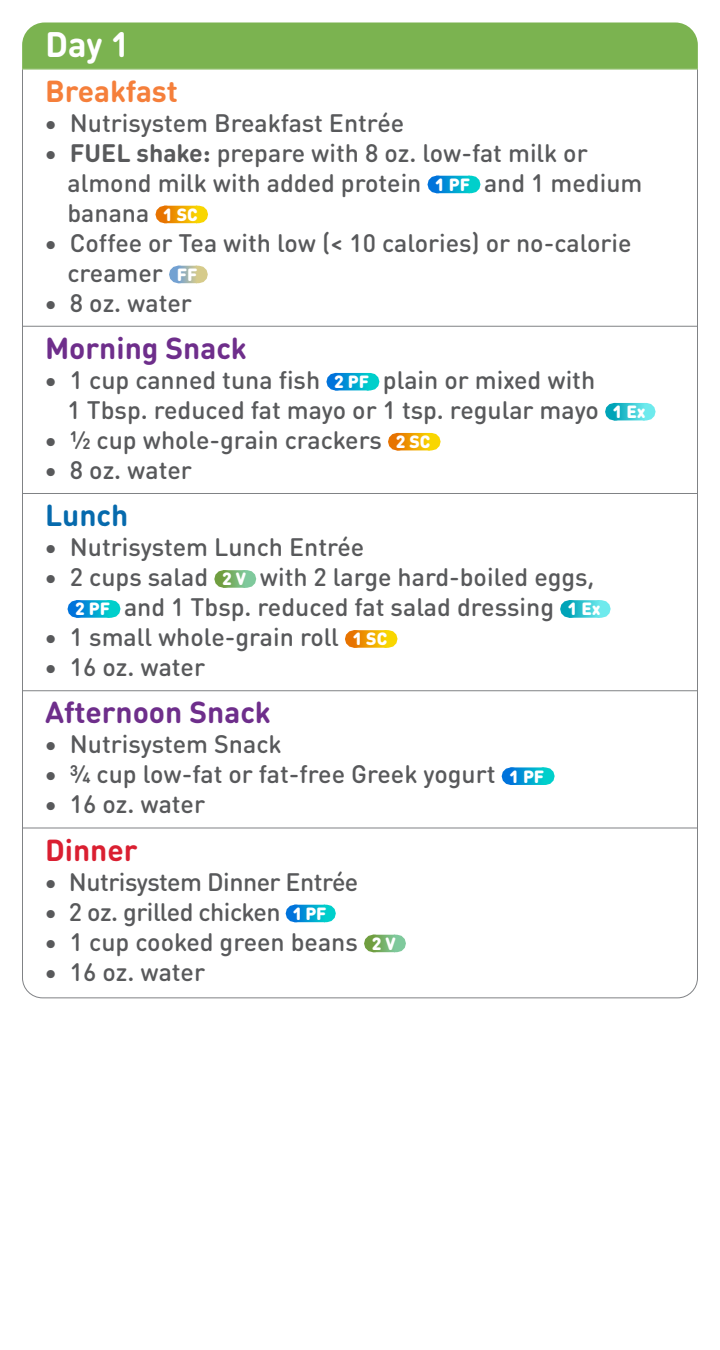
<style>
.page{position:relative;width:720px;height:1350px;background:#fff}
.page>*{position:absolute;margin:0;border:0;box-sizing:border-box;transform-origin:0 0}
.t1{font:700 35px "DIN Round OT";color:#fff}
.t2{font:700 30px "DIN Round OT";color:#6e2e8b}
.t3{font:700 30px "DIN Round OT";color:#f57f3b}
.t4{font:700 30px "DIN Round OT";color:#da1f31}
.t5{font:700 30px "DIN Round OT";color:#066aad}
.t6{font:500 25px/30px "DIN Round OT";color:#58595b}
.t7{font:500 25px "DIN Round OT";letter-spacing:-.02em;color:#58595b}
.s1{font-weight:700}
.s2{font-weight:900;font-size:17.5px;color:#fff}
</style>
<div class="page">
<div style="left:22px;top:22px;width:676px;height:47px;background:#7bb350"></div>
<hr style="left:22px;top:69px;width:1px;height:40px;background:#808285">
<hr style="left:697px;top:69px;width:1px;height:40px;background:#808285">
<hr style="left:22px;top:69px;width:676px;height:1px;background:#7bb350">
<hr style="left:22px;top:102px;width:1px;height:227px;background:#808285">
<hr style="left:697px;top:102px;width:1px;height:227px;background:#808285">
<svg style="left:437px;top:176px;width:16px;height:17px"></svg>
<svg style="left:436px;top:176px;width:1px;height:17px"></svg>
<svg style="left:453px;top:176px;width:17px;height:17px"></svg>
<svg style="left:165px;top:206px;width:16px;height:17px"></svg>
<svg style="left:164px;top:206px;width:1px;height:17px"></svg>
<svg style="left:181px;top:206px;width:17px;height:17px"></svg>
<svg style="left:179px;top:266px;width:8px;height:17px"></svg>
<svg style="left:178px;top:266px;width:1px;height:17px"></svg>
<svg style="left:187px;top:266px;width:11px;height:17px"></svg>
<hr style="left:22px;top:323px;width:1px;height:43px;background:#808285">
<hr style="left:697px;top:323px;width:1px;height:43px;background:#808285">
<hr style="left:22px;top:326px;width:676px;height:1px;background:#808285">
<hr style="left:22px;top:359px;width:1px;height:137px;background:#808285">
<hr style="left:697px;top:359px;width:1px;height:137px;background:#808285">
<svg style="left:336px;top:373px;width:16px;height:17px"></svg>
<svg style="left:335px;top:373px;width:1px;height:17px"></svg>
<svg style="left:352px;top:373px;width:17px;height:17px"></svg>
<svg style="left:615px;top:403px;width:14px;height:17px"></svg>
<svg style="left:614px;top:403px;width:1px;height:17px"></svg>
<svg style="left:629px;top:403px;width:16px;height:17px"></svg>
<svg style="left:398px;top:433px;width:15px;height:17px"></svg>
<svg style="left:397px;top:433px;width:1px;height:17px"></svg>
<svg style="left:413px;top:433px;width:17px;height:17px"></svg>
<hr style="left:22px;top:490px;width:1px;height:43px;background:#808285">
<hr style="left:697px;top:490px;width:1px;height:43px;background:#808285">
<hr style="left:22px;top:493px;width:676px;height:1px;background:#808285">
<hr style="left:22px;top:526px;width:1px;height:167px;background:#808285">
<hr style="left:697px;top:526px;width:1px;height:167px;background:#808285">
<svg style="left:224px;top:570px;width:10px;height:18px"></svg>
<svg style="left:223px;top:570px;width:1px;height:18px"></svg>
<svg style="left:234px;top:570px;width:12px;height:18px"></svg>
<svg style="left:77px;top:600px;width:16px;height:18px"></svg>
<svg style="left:76px;top:600px;width:1px;height:18px"></svg>
<svg style="left:93px;top:600px;width:17px;height:18px"></svg>
<svg style="left:570px;top:600px;width:14px;height:18px"></svg>
<svg style="left:569px;top:600px;width:1px;height:18px"></svg>
<svg style="left:584px;top:600px;width:16px;height:18px"></svg>
<svg style="left:355px;top:630px;width:15px;height:18px"></svg>
<svg style="left:354px;top:630px;width:1px;height:18px"></svg>
<svg style="left:370px;top:630px;width:17px;height:18px"></svg>
<hr style="left:22px;top:687px;width:1px;height:44px;background:#808285">
<hr style="left:697px;top:687px;width:1px;height:44px;background:#808285">
<hr style="left:22px;top:690px;width:676px;height:1px;background:#808285">
<hr style="left:22px;top:723px;width:1px;height:108px;background:#808285">
<hr style="left:697px;top:723px;width:1px;height:108px;background:#808285">
<svg style="left:511px;top:767px;width:16px;height:18px"></svg>
<svg style="left:510px;top:767px;width:1px;height:18px"></svg>
<svg style="left:527px;top:767px;width:17px;height:18px"></svg>
<hr style="left:22px;top:825px;width:1px;height:43px;background:#808285">
<hr style="left:697px;top:825px;width:1px;height:43px;background:#808285">
<hr style="left:22px;top:828px;width:676px;height:1px;background:#808285">
<hr style="left:22px;top:861px;width:1px;height:107px;background:#808285">
<hr style="left:697px;top:861px;width:1px;height:107px;background:#808285">
<svg style="left:295px;top:905px;width:14px;height:17px"></svg>
<svg style="left:294px;top:905px;width:1px;height:17px"></svg>
<svg style="left:309px;top:905px;width:17px;height:17px"></svg>
<svg style="left:22px;top:935px;width:676px;height:63px"></svg>
<h1 class="t1" style="left:45px;top:21px;width:86px">Day 1</h1>
<p class="t3" style="left:45px;top:71px;width:134px">Breakfast</p>
<p class="t6" style="left:44px;top:107px;width:362px">• Nutrisystem Breakfast Entrée</p>
<p class="t6" style="left:67px;top:137px;width:576px;text-indent:-23px">• <span class="s1">FUEL shake:</span> prepare with 8 oz. low-fat milk or almond milk with added protein <span class="s2">1 PF</span> and 1 medium banana <span class="s2">1 SC</span></p>
<p class="t6" style="left:67px;top:227px;width:566px;text-indent:-23px">• Coffee or Tea with low (&lt; 10 calories) or no-calorie creamer <span class="s2">FF</span></p>
<p class="t6" style="left:44px;top:287px;width:149px">• 8 oz. water</p>
<p class="t2" style="left:45px;top:329px;width:203px">Morning Snack</p>
<p class="t6" style="left:68px;top:365px;width:579px;text-indent:-23px">• 1 cup canned tuna fish <span class="s2">2 PF</span> plain or mixed with<br>1 Tbsp. reduced fat mayo or 1 tsp. regular mayo <span class="s2">1 Ex</span></p>
<p class="t6" style="left:44px;top:425px;width:388px">• ½ cup whole-grain crackers <span class="s2">2 SC</span></p>
<p class="t6" style="left:44px;top:455px;width:149px">• 8 oz. water</p>
<p class="t5" style="left:45px;top:496px;width:85px">Lunch</p>
<p class="t6" style="left:44px;top:532px;width:322px">• Nutrisystem Lunch Entrée</p>
<p class="t6" style="left:44px;top:562px;width:558px;text-align:right">• 2 cups salad <span class="s2">2 V</span> with 2 large hard-boiled eggs,<br><span class="s2">2 PF</span> and 1 Tbsp. reduced fat salad dressing <span class="s2">1 Ex</span></p>
<p class="t6" style="left:44px;top:622px;width:345px">• 1 small whole-grain roll <span class="s2">1 SC</span></p>
<p class="t6" style="left:44px;top:652px;width:162px">• 16 oz. water</p>
<p class="t2" style="left:45px;top:693px;width:227px">Afternoon Snack</p>
<p class="t6" style="left:44px;top:729px;width:239px">• Nutrisystem Snack</p>
<p class="t6" style="left:44px;top:759px;width:502px">• ¾ cup low-fat or fat-free Greek yogurt <span class="s2">1 PF</span></p>
<p class="t6" style="left:44px;top:789px;width:162px">• 16 oz. water</p>
<p class="t4" style="left:45px;top:830px;width:94px">Dinner</p>
<p class="t7" style="left:44px;top:866px;width:316px">• Nutrisystem Dinner Entrée</p>
<p class="t7" style="left:44px;top:896px;width:284px">• 2 oz. grilled chicken <span class="s2">1 PF</span></p>
<p class="t6" style="left:44px;top:926px;width:353px">• 1 cup cooked green beans <span class="s2">2 V</span></p>
<p class="t6" style="left:44px;top:956px;width:162px">• 16 oz. water</p>
</div>
